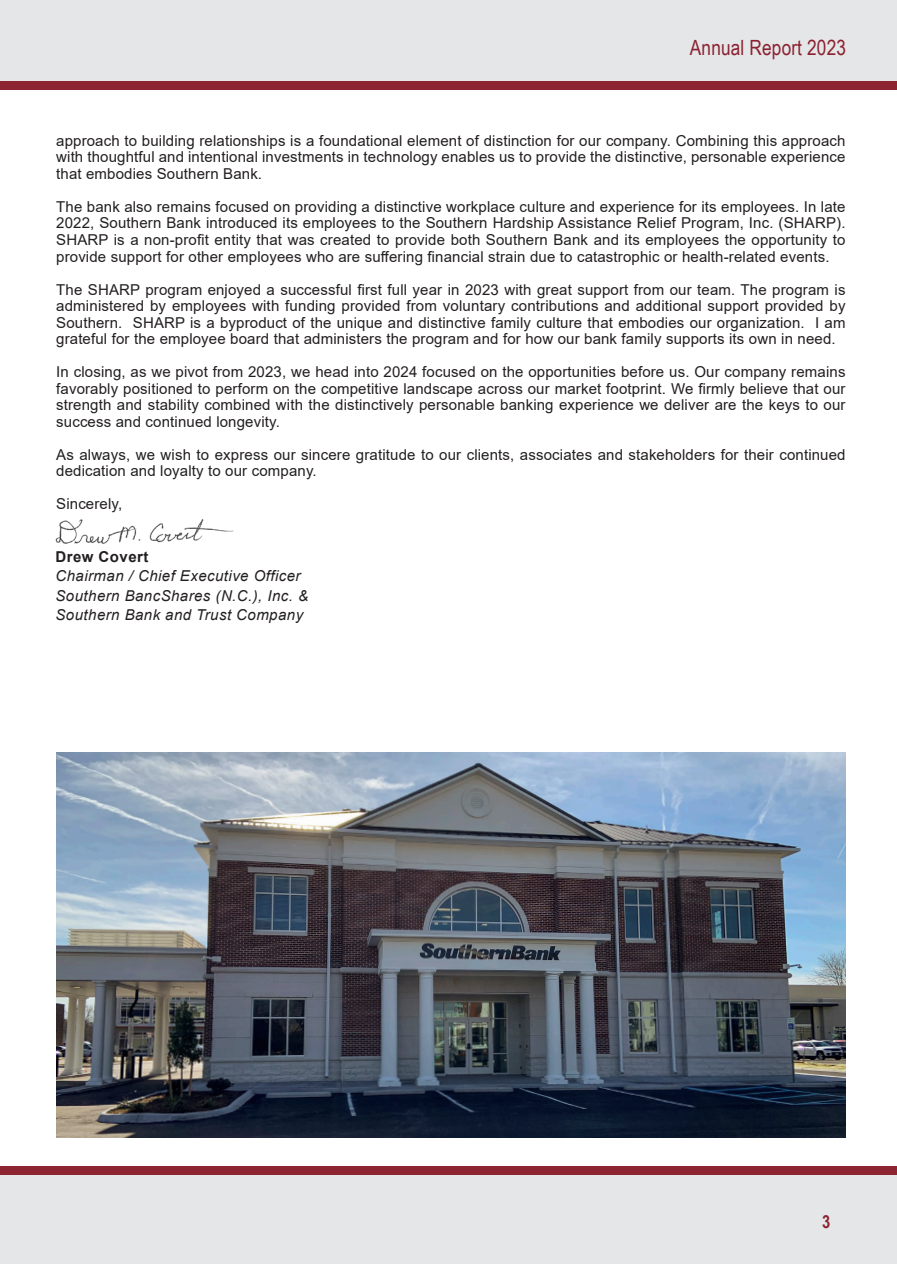
<style>
.page{position:relative;width:897px;height:1264px;background:#fff}
.page>*{position:absolute;margin:0;border:0;box-sizing:border-box;transform-origin:0 0}
.t1{font:21px "Arial Narrow";letter-spacing:.01em;color:#8b2131}
.t2{font:700 18px "Arial Narrow";color:#8b2131}
.t3{font:15px/16.5px "Arial";letter-spacing:.01em;color:#231f20;text-align:justify}
.t4{font:italic 15px/19.5px "Arial";letter-spacing:.03em;color:#231f20}
.s1{font-weight:700;font-style:normal}
</style>
<div class="page">
<div style="left:0;top:0;width:896px;height:81px;background:#e5e6e7"></div>
<div style="left:0;top:1174px;width:896px;height:90px;background:#e5e6e7"></div>
<div style="left:0;top:81px;width:896px;height:9px;background:#8d2431"></div>
<div style="left:0;top:1165px;width:896px;height:9px;background:#8d2431"></div>
<img style="left:55px;top:519px;width:179px;height:25px">
<img style="left:56px;top:753px;width:789px;height:384px">
<h1 class="t1" style="left:689px;top:33px;width:158px">Annual Report 2023</h1>
<p class="t3" style="left:56px;top:132px;width:790px">approach to building relationships is a foundational element of distinction for our company. Combining this approach with thoughtful and intentional investments in technology enables us to provide the distinctive, personable experience that embodies Southern Bank.</p>
<p class="t3" style="left:56px;top:198px;width:790px">The bank also remains focused on providing a distinctive workplace culture and experience for its employees. In late 2022, Southern Bank introduced its employees to the Southern Hardship Assistance Relief Program, Inc. (SHARP).<br>SHARP is a non-profit entity that was created to provide both Southern Bank and its employees the opportunity to provide support for other employees who are suffering financial strain due to catastrophic or health-related events.</p>
<p class="t3" style="left:56px;top:281px;width:790px">The SHARP program enjoyed a successful first full year in 2023 with great support from our team. The program is administered by employees with funding provided from voluntary contributions and additional support provided by Southern. SHARP is a byproduct of the unique and distinctive family culture that embodies our organization. I am grateful for the employee board that administers the program and for how our bank family supports its own in need.</p>
<p class="t3" style="left:56px;top:363px;width:790px">In closing, as we pivot from 2023, we head into 2024 focused on the opportunities before us. Our company remains favorably positioned to perform on the competitive landscape across our market footprint. We firmly believe that our strength and stability combined with the distinctively personable banking experience we deliver are the keys to our success and continued longevity.</p>
<p class="t3" style="left:56px;top:446px;width:790px">As always, we wish to express our sincere gratitude to our clients, associates and stakeholders for their continued dedication and loyalty to our company.</p>
<p class="t3" style="left:56px;top:495px;width:68px">Sincerely,</p>
<p class="t4" style="left:56px;top:547px;width:246px"><span class="s1">Drew Covert<br></span>Chairman / Chief Executive Officer</p>
<p class="t4" style="left:56px;top:586px;width:254px">Southern BancShares (N.C.), Inc. &amp;</p>
<p class="t4" style="left:56px;top:605px;width:249px">Southern Bank and Trust Company</p>
<p class="t2" style="left:822px;top:1208px;width:10px">3</p>
</div>
